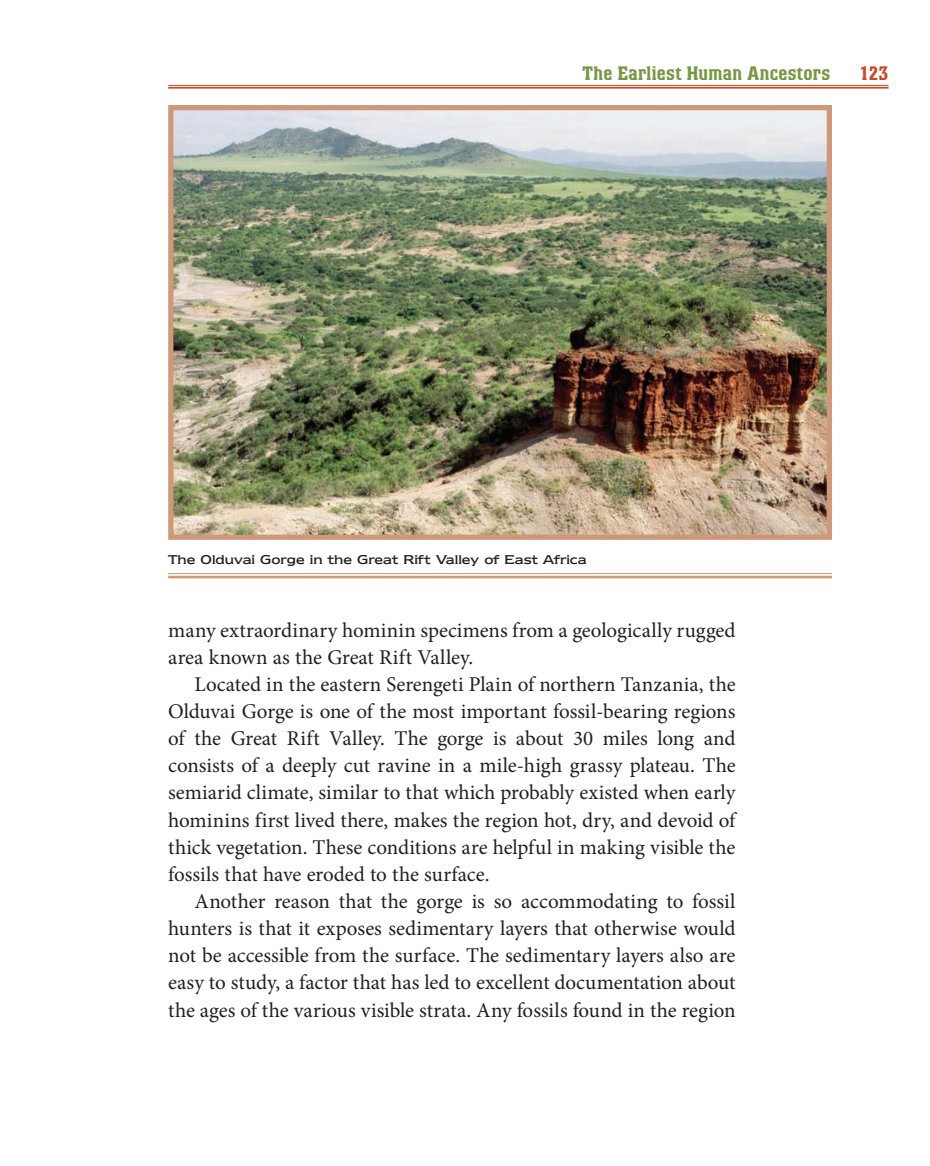
<style>
.page{position:relative;width:930px;height:1166px;background:#fff}
.page>*{position:absolute;margin:0;border:0;box-sizing:border-box;transform-origin:0 0}
.t1{font:21px "Minion Pro";color:#231f20}
.t2{font:500 19.25px "Colossalis";letter-spacing:.02em;color:#789846}
.t3{font:500 19.25px "Colossalis";color:#c74925}
.t4{font:14.88px "Newtext IT Cby BT";color:#231f20}
</style>
<div class="page">
<hr style="left:168px;top:85px;width:720px;height:1px;background:#c74925">
<hr style="left:168px;top:87px;width:720px;height:2px;background:#c74925">
<img style="left:174px;top:111px;width:651px;height:423px">
<div style="left:168px;top:105px;width:663px;height:435px;border:5px solid #cd997a"></div>
<hr style="left:168px;top:573px;width:663px;height:1px;background:#cd997a">
<hr style="left:168px;top:576px;width:663px;height:2px;background:#cd997a">
<p class="t2" style="left:582px;top:66px;width:249px">The Earliest Human Ancestors</p>
<p class="t3" style="left:859px;top:66px;width:30px">123</p>
<p class="t4" style="left:168px;top:550px;width:420px">The Olduvai Gorge in the Great Rift Valley of East Africa</p>
<p class="t1" style="left:168px;top:621px;width:568px">many extraordinary hominin specimens from a geologically rugged</p>
<p class="t1" style="left:168px;top:648px;width:306px">area known as the Great Rift Valley.</p>
<p class="t1" style="left:194px;top:675px;width:542px">Located in the eastern Serengeti Plain of northern Tanzania, the</p>
<p class="t1" style="left:168px;top:703px;width:568px">Olduvai Gorge is one of the most important fossil- bearing regions</p>
<p class="t1" style="left:168px;top:730px;width:568px">of the Great Rift Valley. The gorge is about 30 miles long and</p>
<p class="t1" style="left:168px;top:757px;width:568px">consists of a deeply cut ravine in a mile- high grassy plateau. The</p>
<p class="t1" style="left:168px;top:784px;width:568px">semiarid climate, similar to that which probably existed when early</p>
<p class="t1" style="left:168px;top:811px;width:568px">hominins first lived there, makes the region hot, dry, and devoid of</p>
<p class="t1" style="left:168px;top:838px;width:568px">thick vegetation. These conditions are helpful in making visible the</p>
<p class="t1" style="left:168px;top:865px;width:323px">fossils that have eroded to the surface.</p>
<p class="t1" style="left:194px;top:893px;width:542px">Another reason that the gorge is so accommodating to fossil</p>
<p class="t1" style="left:168px;top:920px;width:568px">hunters is that it exposes sedimentary layers that otherwise would</p>
<p class="t1" style="left:168px;top:947px;width:568px">not be accessible from the surface. The sedimentary layers also are</p>
<p class="t1" style="left:168px;top:974px;width:568px">easy to study, a factor that has led to excellent documentation about</p>
<p class="t1" style="left:168px;top:1001px;width:568px">the ages of the various visible strata. Any fossils found in the region</p>
</div>
